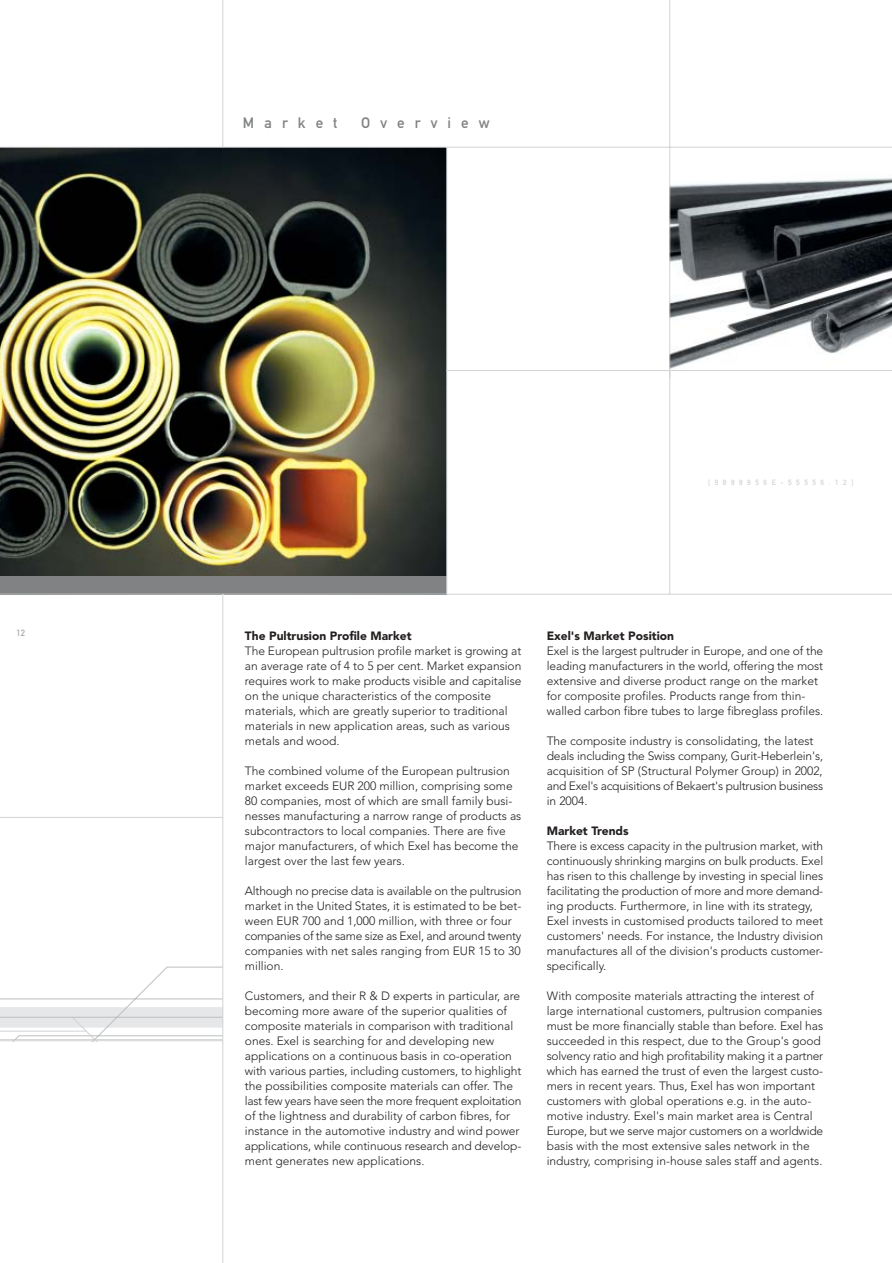
<style>
.page{position:relative;width:892px;height:1263px;background:#fff}
.page>*{position:absolute;margin:0;border:0;box-sizing:border-box;transform-origin:0 0}
.t1{font:15px "DIN Mittelschrift Alternate";letter-spacing:.675em;color:#808284}
.t2{font:300 12px/15px "Avenir";color:#231f1f}
.t3{font:900 12px "Avenir";color:#231f1f}
.t4{font:9px "DIN Mittelschrift Alternate";color:#a7a9ac}
.t5{font:7.5px "DIN Mittelschrift Alternate";letter-spacing:.605em;color:#d1d3d5}
</style>
<div class="page">
<svg style="left:0;top:966px;width:222px;height:74px"></svg>
<img style="left:670px;top:156px;width:221px;height:214px">
<img style="left:0;top:148px;width:446px;height:429px">
<div style="left:0;top:577px;width:447px;height:17px;background:#808284"></div>
<hr style="left:0;top:147px;width:892px;height:1px;background:#d1d3d5">
<hr style="left:0;top:593px;width:892px;height:1px;background:#d1d3d5">
<hr style="left:0;top:817px;width:222px;height:1px;background:#d1d3d5">
<hr style="left:0;top:1040px;width:223px;height:1px;background:#d1d3d5">
<hr style="left:222px;top:594px;width:1px;height:668px;background:#d1d3d5">
<hr style="left:669px;top:0;width:1px;height:377px;background:#d1d3d5">
<hr style="left:222px;top:0;width:1px;height:147px;background:#d1d3d5">
<hr style="left:891px;top:0;width:1px;height:1262px;background:#d1d3d5">
<hr style="left:446px;top:147px;width:1px;height:447px;background:#d1d3d5">
<hr style="left:446px;top:370px;width:446px;height:1px;background:#d1d3d5">
<hr style="left:669px;top:370px;width:1px;height:224px;background:#d1d3d5">
<p class="t1" style="left:243px;top:118px;width:96px">Market</p>
<p class="t1" style="left:361px;top:118px;width:130px">Overview</p>
<p class="t5" style="left:708px;top:479px;width:147px">[9888956E-55556.12]</p>
<p class="t4" style="left:17px;top:629px;width:10px">12</p>
<p class="t3" style="left:245px;top:630px;width:168px">The Pultrusion Profile Market</p>
<p class="t2" style="left:245px;top:644px;width:278px">The European pultrusion profile market is growing at an average rate of 4 to 5 per cent. Market expansion requires work to make products visible and capitalise on the unique characteristics of the composite materials, which are greatly superior to traditional materials in new application areas, such as various metals and wood.</p>
<p class="t2" style="left:245px;top:764px;width:278px">The combined volume of the European pultrusion market exceeds EUR 200 million, comprising some 80 companies, most of which are small family busi&shy;nesses manufacturing a narrow range of products as subcontractors to local companies. There are five major manufacturers, of which Exel has become the largest over the last few years.</p>
<p class="t2" style="left:245px;top:884px;width:278px">Although no precise data is available on the pultrusion market in the United States, it is estimated to be bet&shy;ween EUR 700 and 1,000 million, with three or four companies of the same size as Exel, and around twenty companies with net sales ranging from EUR 15 to 30 million.</p>
<p class="t2" style="left:245px;top:989px;width:278px">Customers, and their R &amp; D experts in particular, are becoming more aware of the superior qualities of composite materials in comparison with traditional ones. Exel is searching for and developing new applications on a continuous basis in co-operation with various parties, including customers, to highlight the possibilities composite materials can offer. The last few years have seen the more frequent exploitation of the lightness and durability of carbon fibres, for instance in the automotive industry and wind power applications, while continuous research and develop&shy;ment generates new applications.</p>
<p class="t3" style="left:547px;top:630px;width:129px">Exel's Market Position</p>
<p class="t2" style="left:547px;top:644px;width:278px">Exel is the largest pultruder in Europe, and one of the leading manufacturers in the world, offering the most extensive and diverse product range on the market for composite profiles. Products range from thin&shy;walled carbon fibre tubes to large fibreglass profiles.</p>
<p class="t2" style="left:547px;top:734px;width:278px">The composite industry is consolidating, the latest deals including the Swiss company, Gurit-Heberlein's, acquisition of SP (Structural Polymer Group) in 2002, and Exel's acquisitions of Bekaert's pultrusion business in 2004.</p>
<p class="t3" style="left:547px;top:825px;width:83px">Market Trends</p>
<p class="t2" style="left:547px;top:839px;width:278px">There is excess capacity in the pultrusion market, with continuously shrinking margins on bulk products. Exel has risen to this challenge by investing in special lines facilitating the production of more and more demand&shy;ing products. Furthermore, in line with its strategy, Exel invests in customised products tailored to meet customers' needs. For instance, the Industry division manufactures all of the division's products customer&shy;specifically.</p>
<p class="t2" style="left:547px;top:989px;width:278px">With composite materials attracting the interest of large international customers, pultrusion companies must be more financially stable than before. Exel has succeeded in this respect, due to the Group's good solvency ratio and high profitability making it a partner which has earned the trust of even the largest custo&shy;mers in recent years. Thus, Exel has won important customers with global operations e.g. in the auto&shy;motive industry. Exel's main market area is Central Europe, but we serve major customers on a worldwide basis with the most extensive sales network in the industry, comprising in-house sales staff and agents.</p>
</div>
